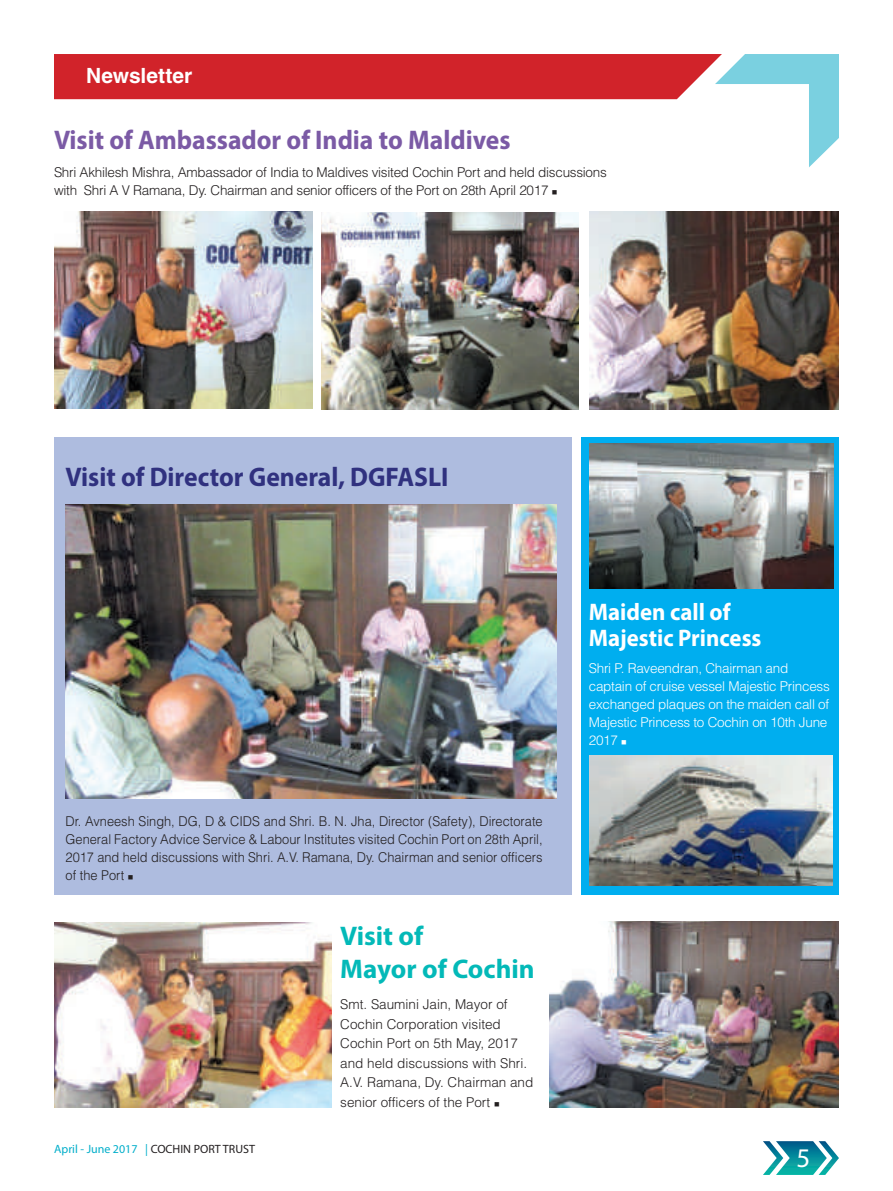
<style>
.page{position:relative;width:893px;height:1191px;background:#fff}
.page>*{position:absolute;margin:0;border:0;box-sizing:border-box;transform-origin:0 0}
.t1{font:700 27px "Myriad Pro";color:#7b5aa5;scale:.95 1}
.t2{font:700 27px "Myriad Pro";color:#30317f;scale:.95 1}
.t3{font:700 27px/32.4px "Myriad Pro";color:#03b9b8}
.t4{font:27px "Myriad Pro";color:#fff}
.t5{font:700 24px/25.5px "Myriad Pro";color:#fff;scale:.95 1}
.t6{font:700 21px "Helvetica";color:#fff}
.t7{font:300 13.5px/18px "Helvetica";color:#231f20;text-align:justify;scale:.95 1}
.t8{font:300 13.5px/18px "Helvetica";letter-spacing:-.02em;color:#231f20}
.t9{font:300 13.5px/19.5px "Helvetica";color:#231f20}
.t10{font:300 13.5px/18px "Helvetica";letter-spacing:-.02em;color:#fff}
.t11{font:12px "Myriad Pro";color:#00aeca}
.s1{color:#231f20}
</style>
<div class="page">
<svg style="left:763px;top:1141px;width:76px;height:33px"></svg>
<div style="left:581px;top:437px;width:258px;height:457px;background:#00aeef"></div>
<div style="left:54px;top:437px;width:517px;height:457px;background:#aebcdf"></div>
<svg style="left:54px;top:54px;width:785px;height:113px"></svg>
<img style="left:66px;top:504px;width:490px;height:295px">
<img style="left:589px;top:212px;width:250px;height:198px">
<img style="left:54px;top:212px;width:259px;height:196px">
<img style="left:321px;top:213px;width:258px;height:197px">
<img style="left:589px;top:755px;width:244px;height:130px">
<img style="left:589px;top:443px;width:244px;height:145px">
<img style="left:54px;top:922px;width:278px;height:185px">
<img style="left:550px;top:922px;width:289px;height:185px">
<h3 class="t6" style="left:86px;top:68px;width:108px">Newsletter</h3>
<h1 class="t1" style="left:54px;top:129px;width:482px">Visit of Ambassador of India to Maldives</h1>
<p class="t8" style="left:54px;top:165px;width:554px">Shri Akhilesh Mishra, Ambassador of India to Maldives visited Cochin Port and held discussions with Shri A V Ramana, Dy. Chairman and senior officers of the Port on 28th April 2017</p>
<h1 class="t2" style="left:66px;top:466px;width:404px">Visit of Director General, DGFASLI</h1>
<p class="t7" style="left:66px;top:814px;width:504px">Dr. Avneesh Singh, DG, D &amp; CIDS and Shri. B. N. Jha, Director (Safety), Directorate General Factory Advice Service &amp; Labour Institutes visited Cochin Port on 28th April, 2017 and held discussions with Shri. A.V. Ramana, Dy. Chairman and senior officers of the Port</p>
<h1 class="t3" style="left:340px;top:922px;width:196px">Visit of<br>Mayor of Cochin</h1>
<p class="t9" style="left:340px;top:995px;width:195px">Smt. Saumini Jain, Mayor of<br>Cochin Corporation visited<br>Cochin Port on 5th May, 2017 and held discussions with Shri.<br>A.V. Ramana, Dy. Chairman and senior officers of the Port</p>
<h2 class="t5" style="left:589px;top:601px;width:183px">Maiden call of<br>Majestic Princess</h2>
<p class="t10" style="left:589px;top:660px;width:243px">Shri P. Raveendran, Chairman and captain of cruise vessel Majestic Princess exchanged plaques on the maiden call of<br>Majestic Princess to Cochin on 10th June<br>2017</p>
<p class="t11" style="left:54px;top:1142px;width:202px">April - June 2017 | <span class="s1">COCHIN PORT TRUST</span></p>
<h1 class="t4" style="left:796px;top:1141px;width:15px">5</h1>
</div>
